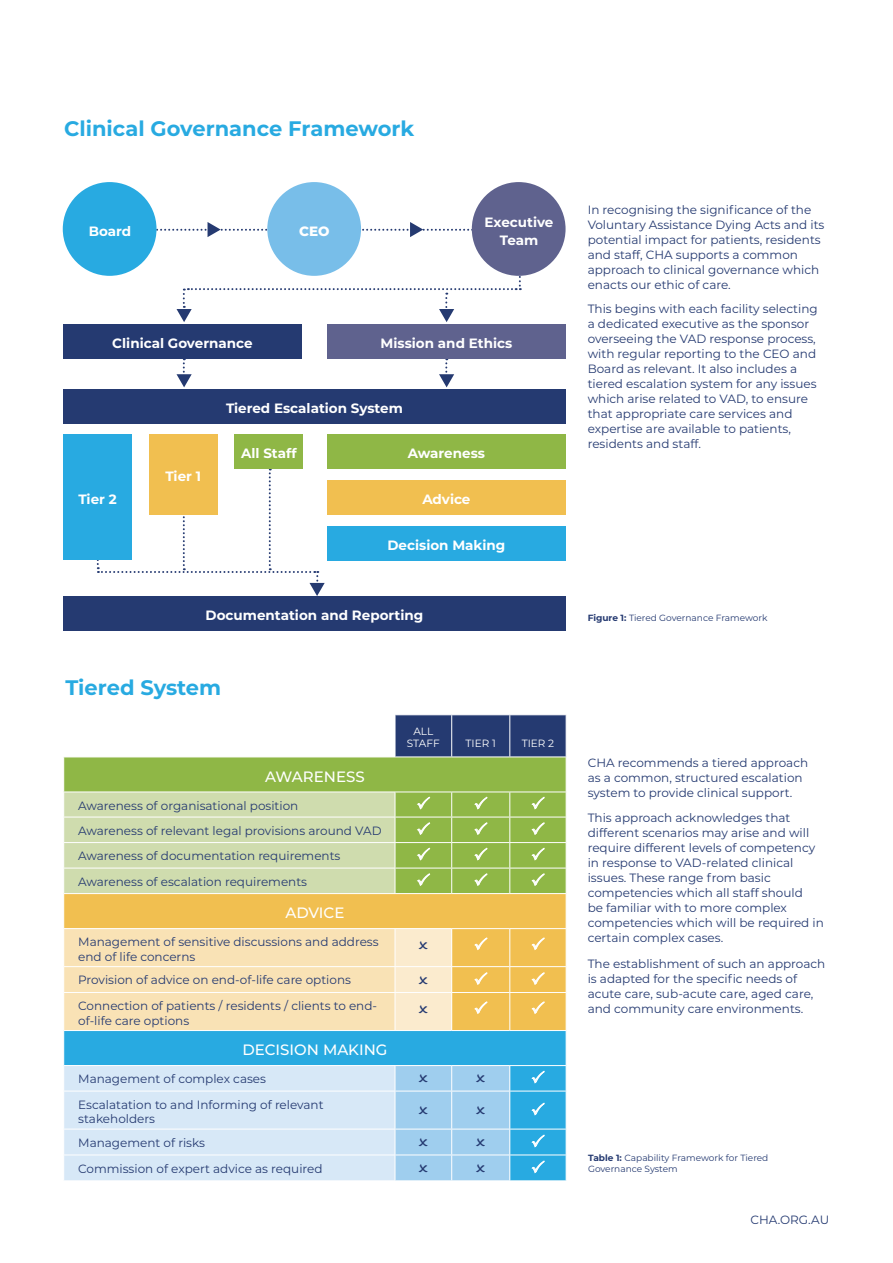
<style>
.page{position:relative;width:893px;height:1263px;background:#fff}
.page>*{position:absolute;margin:0;border:0;box-sizing:border-box;transform-origin:0 0}
.t1{font:700 21px "Montserrat";color:#28aae1}
.t2{font:500 15px "Montserrat";color:#fff}
.t3{font:700 13.5px/18px "Montserrat";color:#fff;text-align:center}
.t4{font:800 13.5px "Montserrat";color:#fff}
.t5{font:12px/15px "Montserrat";color:#253a71}
.t6{font:10.5px/12.6px "Montserrat";color:#fff;text-align:center}
.t7{font:9px/10.8px "Montserrat";color:#253a71}
.s1{font-weight:700}
</style>
<div class="page">
<div style="left:472px;top:182px;width:94px;height:94px;background:#5f628e;border-radius:50%"></div>
<div style="left:63px;top:325px;width:239px;height:34px;background:#253a71"></div>
<div style="left:327px;top:325px;width:239px;height:34px;background:#5f628e"></div>
<div style="left:327px;top:434px;width:239px;height:35px;background:#8fb746"></div>
<div style="left:327px;top:480px;width:239px;height:34px;background:#f1bf50"></div>
<div style="left:327px;top:526px;width:239px;height:34px;background:#28aae1"></div>
<div style="left:63px;top:389px;width:503px;height:34px;background:#253a71"></div>
<div style="left:63px;top:596px;width:503px;height:34px;background:#253a71"></div>
<div style="left:267px;top:182px;width:94px;height:94px;background:#78bee9;border-radius:50%"></div>
<div style="left:63px;top:182px;width:94px;height:94px;background:#28aae1;border-radius:50%"></div>
<div style="left:235px;top:434px;width:68px;height:35px;background:#8fb746"></div>
<div style="left:149px;top:434px;width:68px;height:80px;background:#f1bf50"></div>
<div style="left:63px;top:434px;width:69px;height:126px;background:#28aae1"></div>
<div style="left:396px;top:715px;width:170px;height:41px;background:#253a71"></div>
<div style="left:64px;top:757px;width:502px;height:136px;background:#8fb746"></div>
<div style="left:64px;top:894px;width:502px;height:136px;background:#f1bf50"></div>
<div style="left:64px;top:1031px;width:502px;height:149px;background:#28aae1"></div>
<hr style="left:451px;top:715px;width:1px;height:41px;background:#fff">
<hr style="left:509px;top:715px;width:1px;height:41px;background:#fff">
<hr style="left:63px;top:791px;width:332px;height:1px;background:#fff">
<hr style="left:395px;top:791px;width:57px;height:1px;background:#fff">
<hr style="left:452px;top:791px;width:58px;height:1px;background:#fff">
<hr style="left:510px;top:791px;width:56px;height:1px;background:#fff">
<hr style="left:395px;top:817px;width:57px;height:1px;background:#fff">
<hr style="left:452px;top:817px;width:58px;height:1px;background:#fff">
<hr style="left:510px;top:817px;width:56px;height:1px;background:#fff">
<hr style="left:395px;top:842px;width:57px;height:1px;background:#fff">
<hr style="left:452px;top:842px;width:58px;height:1px;background:#fff">
<hr style="left:510px;top:842px;width:56px;height:1px;background:#fff">
<hr style="left:395px;top:868px;width:57px;height:1px;background:#fff">
<svg style="left:64px;top:792px;width:332px;height:101px;background:#d0ddb0"></svg>
<hr style="left:452px;top:868px;width:58px;height:1px;background:#fff">
<svg style="left:451px;top:792px;width:1px;height:101px"></svg>
<hr style="left:510px;top:868px;width:56px;height:1px;background:#fff">
<svg style="left:509px;top:792px;width:1px;height:101px"></svg>
<svg style="left:566px;top:792px;width:1px;height:101px"></svg>
<hr style="left:63px;top:928px;width:332px;height:1px;background:#fff">
<hr style="left:395px;top:928px;width:57px;height:1px;background:#fff">
<hr style="left:452px;top:928px;width:58px;height:1px;background:#fff">
<hr style="left:510px;top:928px;width:56px;height:1px;background:#fff">
<hr style="left:509px;top:929px;width:1px;height:37px;background:#fff">
<hr style="left:452px;top:966px;width:58px;height:1px;background:#fff">
<hr style="left:510px;top:966px;width:56px;height:1px;background:#fff">
<svg style="left:509px;top:967px;width:1px;height:25px"></svg>
<hr style="left:452px;top:992px;width:58px;height:1px;background:#fff">
<hr style="left:510px;top:992px;width:56px;height:1px;background:#fff">
<hr style="left:509px;top:993px;width:1px;height:37px;background:#fff">
<hr style="left:510px;top:1065px;width:56px;height:1px;background:#fff">
<svg style="left:566px;top:1066px;width:1px;height:25px"></svg>
<hr style="left:510px;top:1091px;width:56px;height:1px;background:#fff">
<hr style="left:510px;top:1129px;width:56px;height:1px;background:#fff">
<hr style="left:510px;top:1154px;width:56px;height:1px;background:#fff">
<svg style="left:566px;top:1129px;width:1px;height:51px"></svg>
<svg style="left:155px;top:222px;width:318px;height:15px"></svg>
<svg style="left:97px;top:467px;width:228px;height:129px"></svg>
<svg style="left:439px;top:359px;width:15px;height:28px"></svg>
<svg style="left:176px;top:263px;width:345px;height:59px"></svg>
<svg style="left:176px;top:359px;width:16px;height:28px"></svg>
<svg style="left:418px;top:797px;width:12px;height:12px"></svg>
<svg style="left:475px;top:797px;width:12px;height:12px"></svg>
<svg style="left:532px;top:797px;width:12px;height:12px"></svg>
<svg style="left:418px;top:822px;width:12px;height:12px"></svg>
<svg style="left:475px;top:822px;width:12px;height:12px"></svg>
<svg style="left:532px;top:822px;width:12px;height:12px"></svg>
<svg style="left:418px;top:848px;width:12px;height:12px"></svg>
<svg style="left:475px;top:848px;width:12px;height:12px"></svg>
<svg style="left:532px;top:848px;width:12px;height:12px"></svg>
<svg style="left:418px;top:873px;width:12px;height:12px"></svg>
<svg style="left:475px;top:873px;width:12px;height:12px"></svg>
<svg style="left:532px;top:873px;width:12px;height:12px"></svg>
<svg style="left:475px;top:938px;width:12px;height:11px"></svg>
<svg style="left:532px;top:938px;width:12px;height:11px"></svg>
<svg style="left:475px;top:972px;width:12px;height:12px"></svg>
<svg style="left:532px;top:972px;width:12px;height:12px"></svg>
<svg style="left:64px;top:929px;width:388px;height:101px;background:#f9e4ba"></svg>
<svg style="left:475px;top:1002px;width:12px;height:11px"></svg>
<svg style="left:532px;top:1002px;width:12px;height:11px"></svg>
<svg style="left:532px;top:1071px;width:12px;height:12px"></svg>
<svg style="left:532px;top:1103px;width:12px;height:12px"></svg>
<svg style="left:532px;top:1135px;width:12px;height:11px"></svg>
<svg style="left:63px;top:1065px;width:447px;height:116px;background:#cbe2f5"></svg>
<svg style="left:532px;top:1161px;width:12px;height:11px"></svg>
<h1 class="t1" style="left:64px;top:113px;width:352px">Clinical Governance Framework</h1>
<p class="t3" style="left:89px;top:222px;width:44px">Board</p>
<p class="t4" style="left:299px;top:222px;width:32px">CEO</p>
<p class="t3" style="left:485px;top:213px;width:70px">Executive<br>Team</p>
<p class="t3" style="left:112px;top:334px;width:142px">Clinical Governance</p>
<p class="t3" style="left:381px;top:334px;width:133px">Mission and Ethics</p>
<p class="t3" style="left:78px;top:489px;width:40px">Tier 2</p>
<p class="t3" style="left:165px;top:466px;width:37px">Tier 1</p>
<p class="t3" style="left:226px;top:398px;width:178px">Tiered Escalation System</p>
<p class="t3" style="left:241px;top:444px;width:57px">All Staff</p>
<p class="t3" style="left:408px;top:444px;width:79px">Awareness</p>
<p class="t3" style="left:422px;top:489px;width:50px">Advice</p>
<p class="t3" style="left:387px;top:535px;width:119px">Decision Making</p>
<p class="t3" style="left:206px;top:605px;width:219px">Documentation and Reporting</p>
<h1 class="t1" style="left:66px;top:672px;width:157px">Tiered System</h1>
<p class="t2" style="left:265px;top:766px;width:101px">AWARENESS</p>
<p class="t5" style="left:78px;top:792px;width:305px;line-height:25.3px">Awareness of organisational position<br>Awareness of relevant legal provisions around VAD Awareness of documentation requirements Awareness of escalation requirements</p>
<p class="t2" style="left:285px;top:902px;width:61px">ADVICE</p>
<p class="t5" style="left:78px;top:934px;width:302px;line-height:14.4px">Management of sensitive discussions and address end of life concerns</p>
<p class="t5" style="left:78px;top:966px;width:300px;line-height:26px">Provision of advice on end-of-life care options<br>Connection of patients / residents / clients to end-</p>
<p class="t5" style="left:78px;top:1012px;width:113px">of-life care options</p>
<p class="t2" style="left:242px;top:1039px;width:147px">DECISION MAKING</p>
<p class="t5" style="left:78px;top:1066px;width:247px;line-height:25.5px">Management of complex cases<br>Escalatation to and Informing of relevant</p>
<p class="t5" style="left:78px;top:1107px;width:128px;line-height:23.5px">stakeholders<br>Management of risks</p>
<p class="t5" style="left:78px;top:1160px;width:246px">Commission of expert advice as required</p>
<p class="t6" style="left:407px;top:724px;width:34px">ALL<br>STAFF</p>
<p class="t6" style="left:466px;top:737px;width:32px">TIER 1</p>
<p class="t6" style="left:522px;top:737px;width:34px">TIER 2</p>
<p class="t5" style="left:588px;top:202px;width:238px">In recognising the significance of the Voluntary Assistance Dying Acts and its potential impact for patients, residents and staff, CHA supports a common approach to clinical governance which enacts our ethic of care.</p>
<p class="t5" style="left:588px;top:301px;width:232px">This begins with each facility selecting a dedicated executive as the sponsor overseeing the VAD response process, with regular reporting to the CEO and Board as relevant. It also includes a tiered escalation system for any issues which arise related to VAD, to ensure that appropriate care services and expertise are available to patients, residents and staff.</p>
<p class="t7" style="left:588px;top:612px;width:181px"><span class="s1">Figure 1:</span> Tiered Governance Framework</p>
<p class="t5" style="left:588px;top:754px;width:222px">CHA recommends a tiered approach as a common, structured escalation system to provide clinical support.</p>
<p class="t5" style="left:588px;top:810px;width:238px">This approach acknowledges that different scenarios may arise and will require different levels of competency in response to VAD-related clinical issues. These range from basic competencies which all staff should<br>be familiar with to more complex competencies which will be required in certain complex cases.</p>
<p class="t5" style="left:588px;top:955px;width:239px">The establishment of such an approach is adapted for the specific needs of acute care, sub-acute care, aged care, and community care environments.</p>
<p class="t7" style="left:588px;top:1152px;width:182px"><span class="s1">Table 1:</span> Capability Framework for Tiered<br>Governance System</p>
<p class="t5" style="left:750px;top:1211px;width:80px">CHA.ORG.AU</p>
</div>
